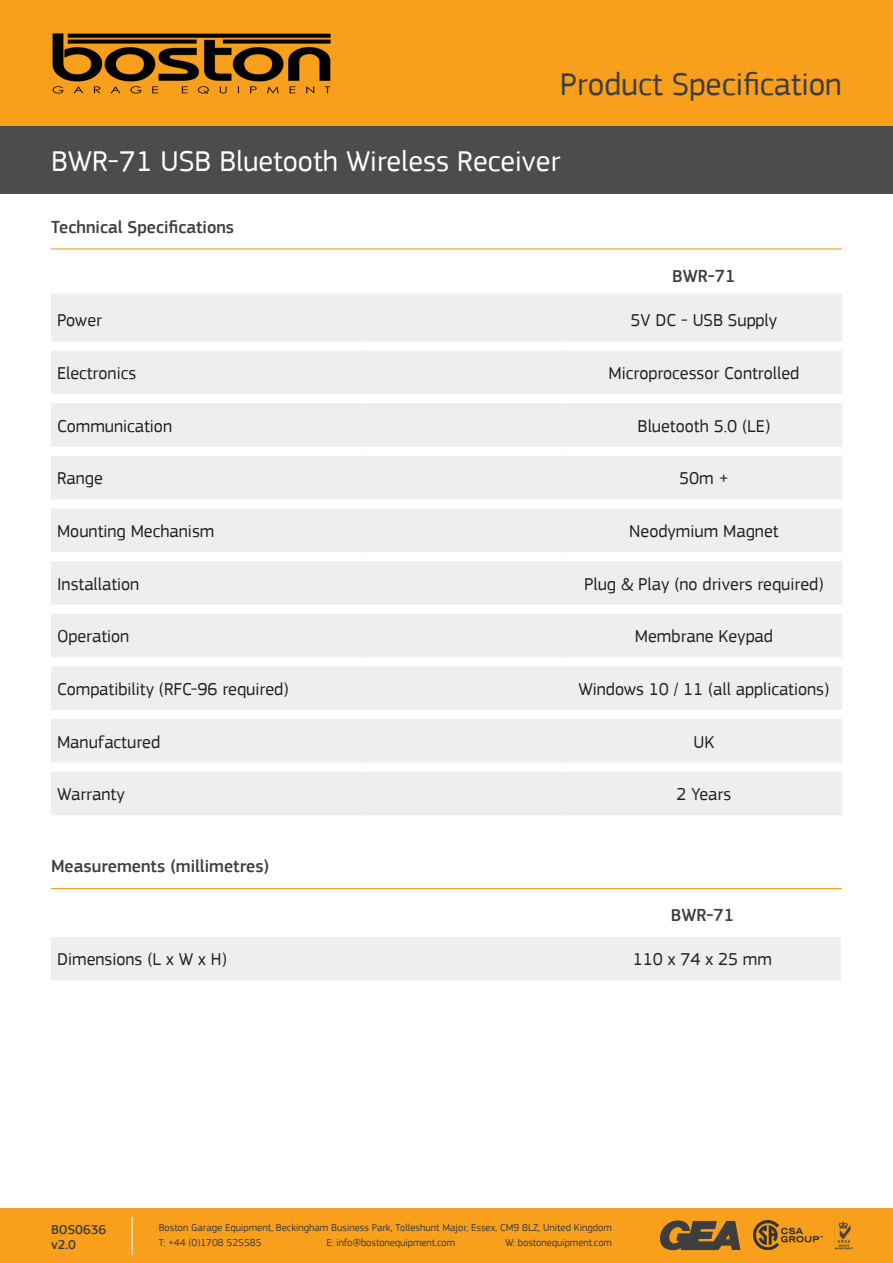
<style>
.page{position:relative;width:893px;height:1263px;background:#fff}
.page>*{position:absolute;margin:0;border:0;box-sizing:border-box;transform-origin:0 0}
.t1{font:33px "PF Square Sans Pro";color:#3e3e3f}
.t2{font:30px "PF Square Sans Pro";color:#fff}
.t3{font:18px "PF Square Sans Pro";color:#231f20}
.t4{font:500 18px "PF Square Sans Pro";color:#3e3e3f}
.t5{font:500 13.5px "PF Square Sans Pro";color:#3e3e3f}
.t6{font:10.5px "PF Square Sans Pro";color:#3e3e3f}
</style>
<div class="page">
<div style="left:0;top:125px;width:893px;height:69px;background:#4b4c4d"></div>
<div style="left:51px;top:294px;width:791px;height:521px;background:#eeeeef"></div>
<div style="left:51px;top:342px;width:310px;height:9px;background:#fff"></div>
<div style="left:361px;top:342px;width:205px;height:9px;background:#fff"></div>
<div style="left:566px;top:342px;width:276px;height:9px;background:#fff"></div>
<div style="left:51px;top:394px;width:310px;height:9px;background:#fff"></div>
<div style="left:361px;top:394px;width:205px;height:9px;background:#fff"></div>
<div style="left:566px;top:394px;width:276px;height:9px;background:#fff"></div>
<div style="left:51px;top:447px;width:310px;height:9px;background:#fff"></div>
<div style="left:361px;top:447px;width:205px;height:9px;background:#fff"></div>
<div style="left:566px;top:447px;width:276px;height:9px;background:#fff"></div>
<div style="left:51px;top:499px;width:310px;height:9px;background:#fff"></div>
<div style="left:361px;top:499px;width:205px;height:9px;background:#fff"></div>
<div style="left:566px;top:499px;width:276px;height:9px;background:#fff"></div>
<div style="left:51px;top:552px;width:310px;height:9px;background:#fff"></div>
<div style="left:361px;top:552px;width:205px;height:9px;background:#fff"></div>
<div style="left:566px;top:552px;width:276px;height:9px;background:#fff"></div>
<div style="left:51px;top:605px;width:310px;height:9px;background:#fff"></div>
<div style="left:361px;top:605px;width:205px;height:9px;background:#fff"></div>
<div style="left:566px;top:605px;width:276px;height:9px;background:#fff"></div>
<div style="left:51px;top:657px;width:310px;height:9px;background:#fff"></div>
<div style="left:361px;top:657px;width:205px;height:9px;background:#fff"></div>
<div style="left:566px;top:657px;width:276px;height:9px;background:#fff"></div>
<div style="left:51px;top:710px;width:310px;height:9px;background:#fff"></div>
<div style="left:361px;top:710px;width:205px;height:9px;background:#fff"></div>
<div style="left:566px;top:710px;width:276px;height:9px;background:#fff"></div>
<div style="left:51px;top:763px;width:310px;height:9px;background:#fff"></div>
<div style="left:361px;top:763px;width:205px;height:9px;background:#fff"></div>
<div style="left:566px;top:763px;width:276px;height:9px;background:#fff"></div>
<div style="left:0;top:0;width:893px;height:125px;background:#f89f1c"></div>
<img style="left:52px;top:33px;width:279px;height:61px">
<div style="left:0;top:1209px;width:893px;height:54px;background:#f89f1c"></div>
<hr style="left:132px;top:1217px;width:1px;height:38px;background:#fff">
<div style="left:51px;top:937px;width:790px;height:43px;background:#eeeeef"></div>
<hr style="left:51px;top:248px;width:791px;height:1px;background:#f89f1c">
<hr style="left:51px;top:888px;width:791px;height:1px;background:#f89f1c">
<img style="left:836px;top:1222px;width:16px;height:26px">
<div style="left:834px;top:1220px;width:20px;height:30px;border:1px solid #f89f1c"></div>
<svg style="left:660px;top:1220px;width:80px;height:31px"></svg>
<img style="left:753px;top:1221px;width:69px;height:29px">
<p class="t1" style="left:560px;top:65px;width:283px">Product Specification</p>
<p class="t2" style="left:51px;top:144px;width:511px">BWR-71 USB Bluetooth Wireless Receiver</p>
<p class="t4" style="left:51px;top:216px;width:185px">Technical Specifications</p>
<p class="t4" style="left:672px;top:265px;width:65px">BWR-71</p>
<p class="t3" style="left:57px;top:310px;width:47px">Power</p>
<p class="t3" style="left:631px;top:310px;width:148px">5V DC - USB Supply</p>
<p class="t3" style="left:57px;top:363px;width:81px">Electronics</p>
<p class="t3" style="left:608px;top:363px;width:192px">Microprocessor Controlled</p>
<p class="t3" style="left:57px;top:415px;width:117px">Communication</p>
<p class="t3" style="left:638px;top:415px;width:134px">Bluetooth 5.0 (LE)</p>
<p class="t3" style="left:57px;top:468px;width:47px">Range</p>
<p class="t3" style="left:679px;top:468px;width:51px">50m +</p>
<p class="t3" style="left:57px;top:521px;width:159px">Mounting Mechanism</p>
<p class="t3" style="left:629px;top:521px;width:151px">Neodymium Magnet</p>
<p class="t3" style="left:57px;top:573px;width:84px">Installation</p>
<p class="t3" style="left:584px;top:573px;width:241px">Plug &amp; Play (no drivers required)</p>
<p class="t3" style="left:57px;top:626px;width:74px">Operation</p>
<p class="t3" style="left:635px;top:626px;width:140px">Membrane Keypad</p>
<p class="t3" style="left:57px;top:678px;width:233px">Compatibility (RFC-96 required)</p>
<p class="t3" style="left:578px;top:678px;width:252px">Windows 10 / 11 (all applications)</p>
<p class="t3" style="left:57px;top:731px;width:105px">Manufactured</p>
<p class="t3" style="left:693px;top:731px;width:22px">UK</p>
<p class="t3" style="left:57px;top:784px;width:69px">Warranty</p>
<p class="t3" style="left:677px;top:784px;width:56px">2 Years</p>
<p class="t4" style="left:51px;top:856px;width:220px">Measurements (millimetres)</p>
<p class="t4" style="left:671px;top:904px;width:65px">BWR-71</p>
<p class="t3" style="left:57px;top:949px;width:171px">Dimensions (L x W x H)</p>
<p class="t3" style="left:633px;top:949px;width:141px">110 x 74 x 25 mm</p>
<p class="t5" style="left:51px;top:1221px;width:57px">BOS0636</p>
<p class="t5" style="left:51px;top:1236px;width:27px">v2.0</p>
<p class="t6" style="left:159px;top:1222px;width:455px">Boston Garage Equipment, Beckingham Business Park, Tolleshunt Major, Essex, CM9 8LZ, United Kingdom</p>
<p class="t6" style="left:159px;top:1237px;width:104px">T: +44 (0)1708 525585</p>
<p class="t6" style="left:326px;top:1237px;width:130px">E: info@bostonequipment.com</p>
<p class="t6" style="left:505px;top:1237px;width:109px">W: bostonequipment.com</p>
</div>
